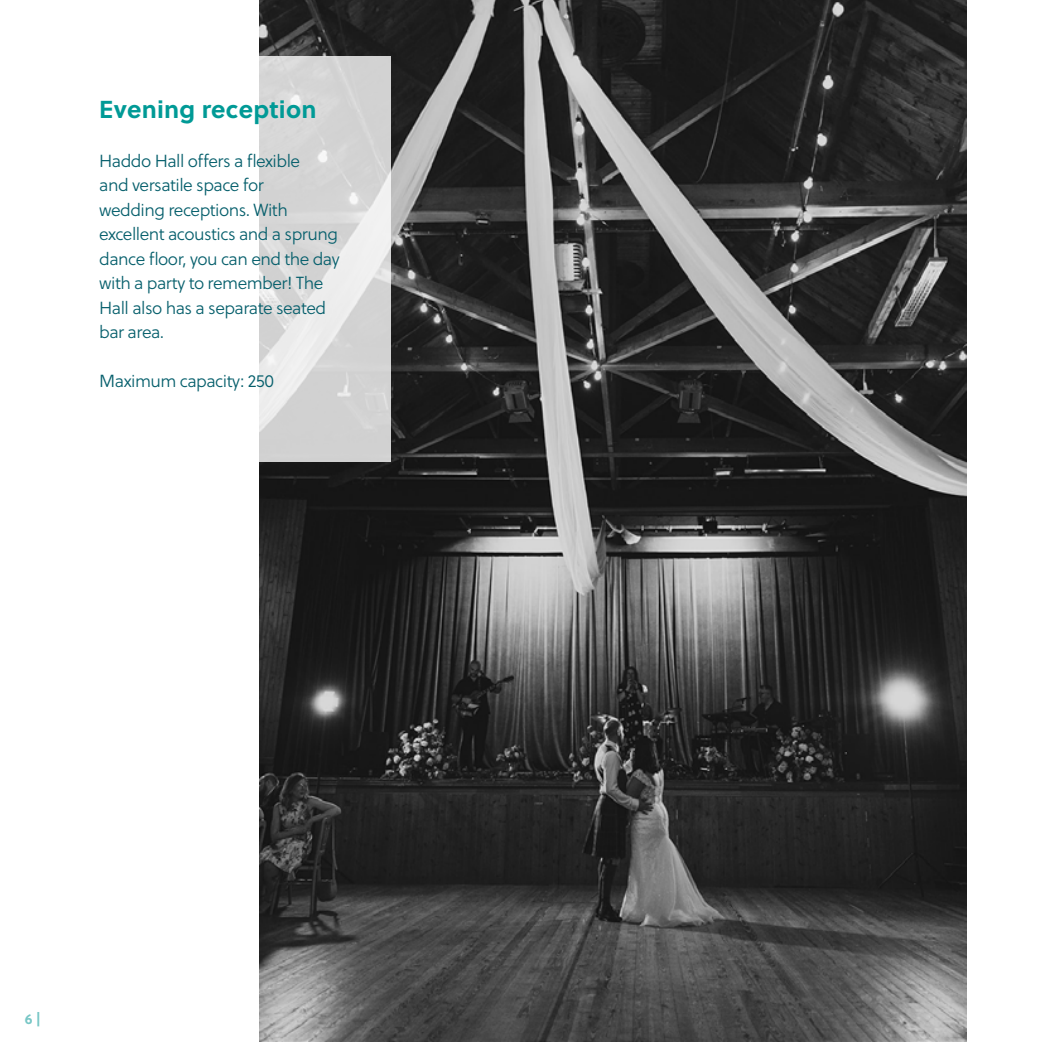
<style>
.page{position:relative;width:1042px;height:1042px;background:#fff}
.page>*{position:absolute;margin:0;border:0;box-sizing:border-box;transform-origin:0 0}
.t1{font:700 24.5px "Soleil";letter-spacing:.01em;color:#009a96}
.t2{font:17.5px/24.5px "Soleil Lt";letter-spacing:-.03em;color:#065f6c}
.t3{font:700 14px "Soleil";color:#78c7c6}
</style>
<div class="page">
<img style="left:260px;top:0;width:706px;height:1042px">
<svg style="left:259px;top:56px;width:131px;height:405px;background:#d9d9d9"></svg>
<h1 class="t1" style="left:99px;top:90px;width:219px">Evening reception</h1>
<p class="t2" style="left:99px;top:148px;width:242px">Haddo Hall offers a flexible<br>and versatile space for<br>wedding receptions. With excellent acoustics and a sprung dance floor, you can end the day with a party to remember! The<br>Hall also has a separate seated bar area.</p>
<p class="t2" style="left:99px;top:369px;width:176px">Maximum capacity: 250</p>
<p class="t3" style="left:25px;top:1008px;width:17px">6 |</p>
</div>
